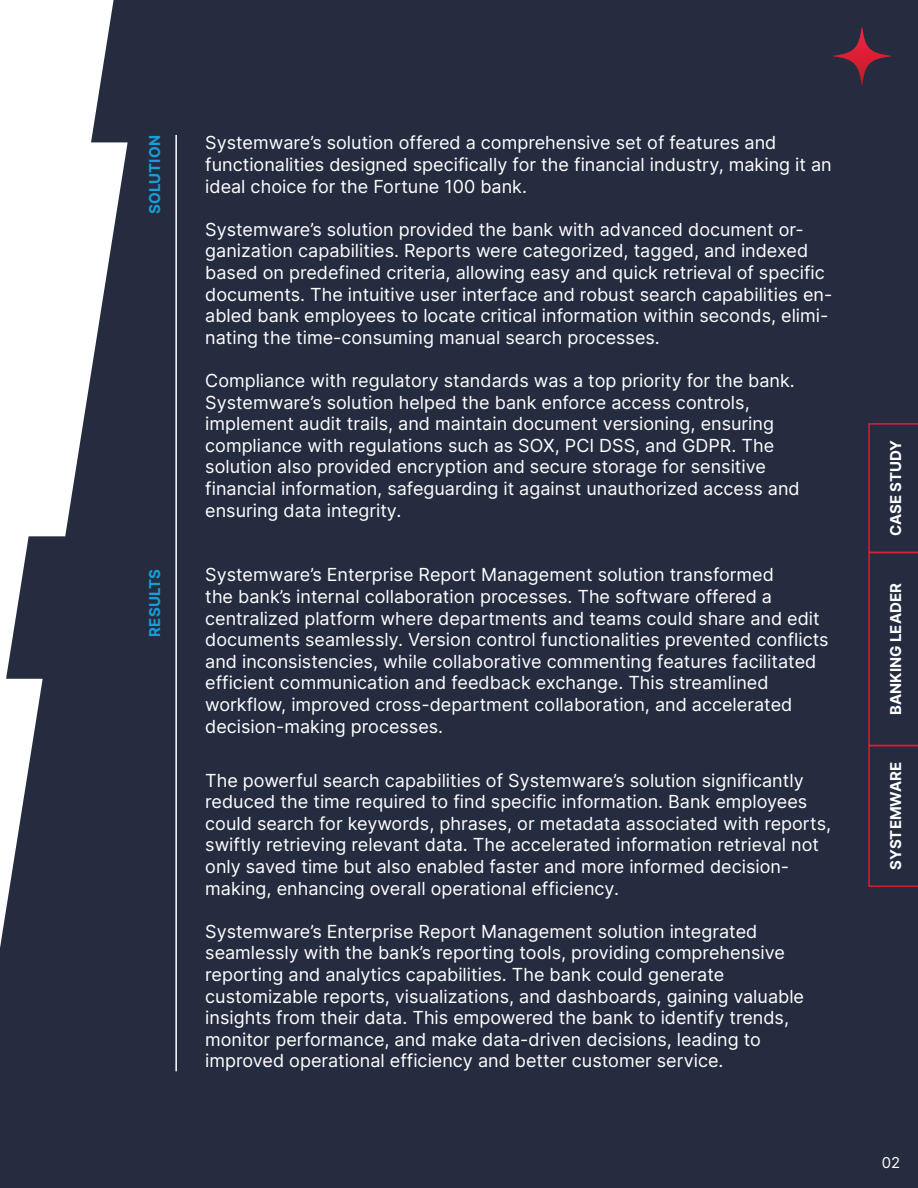
<style>
.page{position:relative;width:918px;height:1188px;background:#262c40}
.page>*{position:absolute;margin:0;border:0;box-sizing:border-box;transform-origin:0 0}
.Main_Body_Page_1{font:18px/21.6px "Inter";color:#fff}
.t1{font:700 15px "Inter";color:#fff}
.t2{font:700 15px "Inter";letter-spacing:.01em;color:#159eda}
.t3{font:15px "Inter";color:#fff}
</style>
<div class="page">
<svg style="left:868px;top:423px;width:50px;height:464px;background:#342a3e"></svg>
<hr style="left:175px;top:135px;width:2px;height:936px;background:#fff">
<svg style="left:833px;top:28px;width:58px;height:57px;background:#4c293d"></svg>
<p class="t2" style="left:144px;top:214px;width:81px;rotate:-90deg">SOLUTION</p>
<p class="t2" style="left:144px;top:637px;width:70px;rotate:-90deg">RESULTS</p>
<p class="Main_Body_Page_1" style="left:205px;top:132px;width:628px">Systemware’s solution offered a comprehensive set of features and functionalities designed specifically for the financial industry, making it an ideal choice for the Fortune 100 bank.</p>
<p class="Main_Body_Page_1" style="left:205px;top:218px;width:629px">Systemware’s solution provided the bank with advanced document or&shy;ganization capabilities. Reports were categorized, tagged, and indexed based on predefined criteria, allowing easy and quick retrieval of specific documents. The intuitive user interface and robust search capabilities en&shy;abled bank employees to locate critical information within seconds, elimi&shy;nating the time-consuming manual search processes.</p>
<p class="Main_Body_Page_1" style="left:205px;top:369px;width:596px">Compliance with regulatory standards was a top priority for the bank.<br>Systemware’s solution helped the bank enforce access controls, implement audit trails, and maintain document versioning, ensuring compliance with regulations such as SOX, PCI DSS, and GDPR. The solution also provided encryption and secure storage for sensitive financial information, safeguarding it against unauthorized access and ensuring data integrity.</p>
<p class="Main_Body_Page_1" style="left:205px;top:564px;width:625px">Systemware’s Enterprise Report Management solution transformed<br>the bank’s internal collaboration processes. The software offered a centralized platform where departments and teams could share and edit documents seamlessly. Version control functionalities prevented conflicts and inconsistencies, while collaborative commenting features facilitated efficient communication and feedback exchange. This streamlined workflow, improved cross-department collaboration, and accelerated decision-making processes.</p>
<p class="Main_Body_Page_1" style="left:205px;top:769px;width:627px">The powerful search capabilities of Systemware’s solution significantly reduced the time required to find specific information. Bank employees could search for keywords, phrases, or metadata associated with reports, swiftly retrieving relevant data. The accelerated information retrieval not only saved time but also enabled faster and more informed decision&shy;making, enhancing overall operational efficiency.</p>
<p class="Main_Body_Page_1" style="left:205px;top:920px;width:600px">Systemware’s Enterprise Report Management solution integrated seamlessly with the bank’s reporting tools, providing comprehensive reporting and analytics capabilities. The bank could generate customizable reports, visualizations, and dashboards, gaining valuable insights from their data. This empowered the bank to identify trends, monitor performance, and make data-driven decisions, leading to improved operational efficiency and better customer service.</p>
<p class="t1" style="left:885px;top:536px;width:98px;rotate:-90deg">CASE STUDY</p>
<p class="t1" style="left:885px;top:715px;width:133px;rotate:-90deg">BANKING LEADER</p>
<p class="t1" style="left:885px;top:870px;width:110px;rotate:-90deg">SYSTEMWARE</p>
<p class="t3" style="left:882px;top:1152px;width:20px">02</p>
</div>
